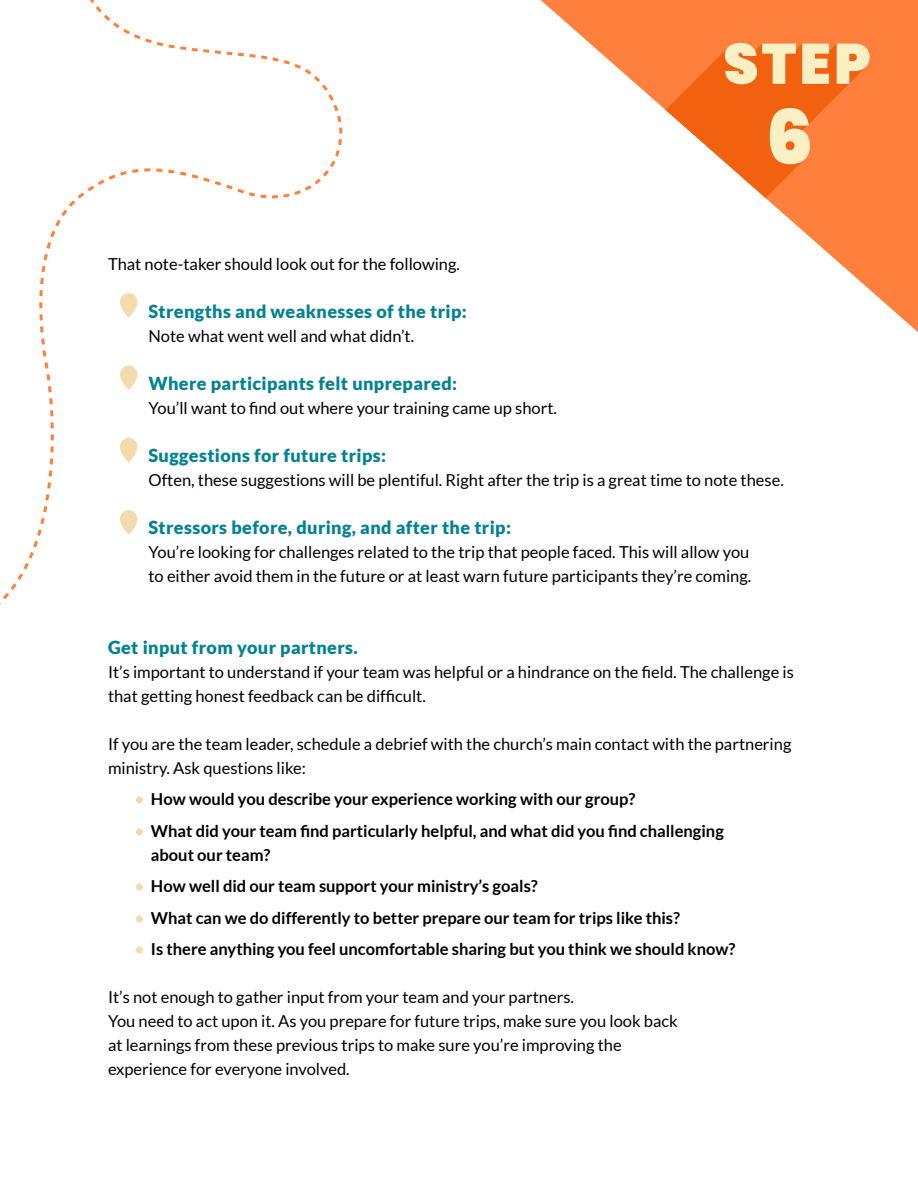
<style>
.page{position:relative;width:918px;height:1188px;background:#fff}
.page>*{position:absolute;margin:0;border:0;box-sizing:border-box;transform-origin:0 0}
.t1{font:900 18px "Lato";letter-spacing:.02em;color:#038291}
.t2{font:16.5px/24px "Lato";color:#000}
.t3{font:700 16.5px/24px "Lato";color:#000}
.s1{color:#f5dbab}
</style>
<div class="page">
<svg style="left:541px;top:0;width:377px;height:332px"></svg>
<svg style="left:666px;top:43px;width:204px;height:155px;background:#f9985c"></svg>
<svg style="left:0;top:0;width:341px;height:605px"></svg>
<p class="t2" style="left:108px;top:252px;width:354px">That note-taker should look out for the following.</p>
<p class="t1" style="left:148px;top:301px;width:320px">Strengths and weaknesses of the trip:</p>
<p class="t2" style="left:148px;top:324px;width:267px">Note what went well and what didn’t.</p>
<p class="t1" style="left:148px;top:373px;width:310px">Where participants felt unprepared:</p>
<p class="t2" style="left:148px;top:396px;width:410px">You’ll want to find out where your training came up short.</p>
<p class="t1" style="left:148px;top:445px;width:239px">Suggestions for future trips:</p>
<p class="t2" style="left:148px;top:468px;width:637px">Often, these suggestions will be plentiful. Right after the trip is a great time to note these.</p>
<p class="t1" style="left:148px;top:517px;width:364px">Stressors before, during, and after the trip:</p>
<p class="t2" style="left:148px;top:540px;width:604px">You’re looking for challenges related to the trip that people faced. This will allow you to either avoid them in the future or at least warn future participants they’re coming.</p>
<p class="t1" style="left:108px;top:637px;width:251px">Get input from your partners.</p>
<p class="t2" style="left:108px;top:660px;width:687px">It’s important to understand if your team was helpful or a hindrance on the field. The challenge is that getting honest feedback can be difficult.</p>
<p class="t2" style="left:108px;top:732px;width:685px">If you are the team leader, schedule a debrief with the church’s main contact with the partnering ministry. Ask questions like:</p>
<p class="t3" style="left:135px;top:787px;width:502px"><span class="s1">•</span> How would you describe your experience working with our group?</p>
<p class="t3" style="left:151px;top:818px;width:574px;text-indent:-16px"><span class="s1">•</span> What did your team find particularly helpful, and what did you find challenging about our team?</p>
<p class="t3" style="left:135px;top:874px;width:404px"><span class="s1">•</span> How well did our team support your ministry’s goals?</p>
<p class="t3" style="left:135px;top:905px;width:547px"><span class="s1">•</span> What can we do differently to better prepare our team for trips like this?</p>
<p class="t3" style="left:135px;top:937px;width:602px"><span class="s1">•</span> Is there anything you feel uncomfortable sharing but you think we should know?</p>
<p class="t2" style="left:108px;top:985px;width:571px">It’s not enough to gather input from your team and your partners.<br>You need to act upon it. As you prepare for future trips, make sure you look back at learnings from these previous trips to make sure you’re improving the experience for everyone involved.</p>
</div>
